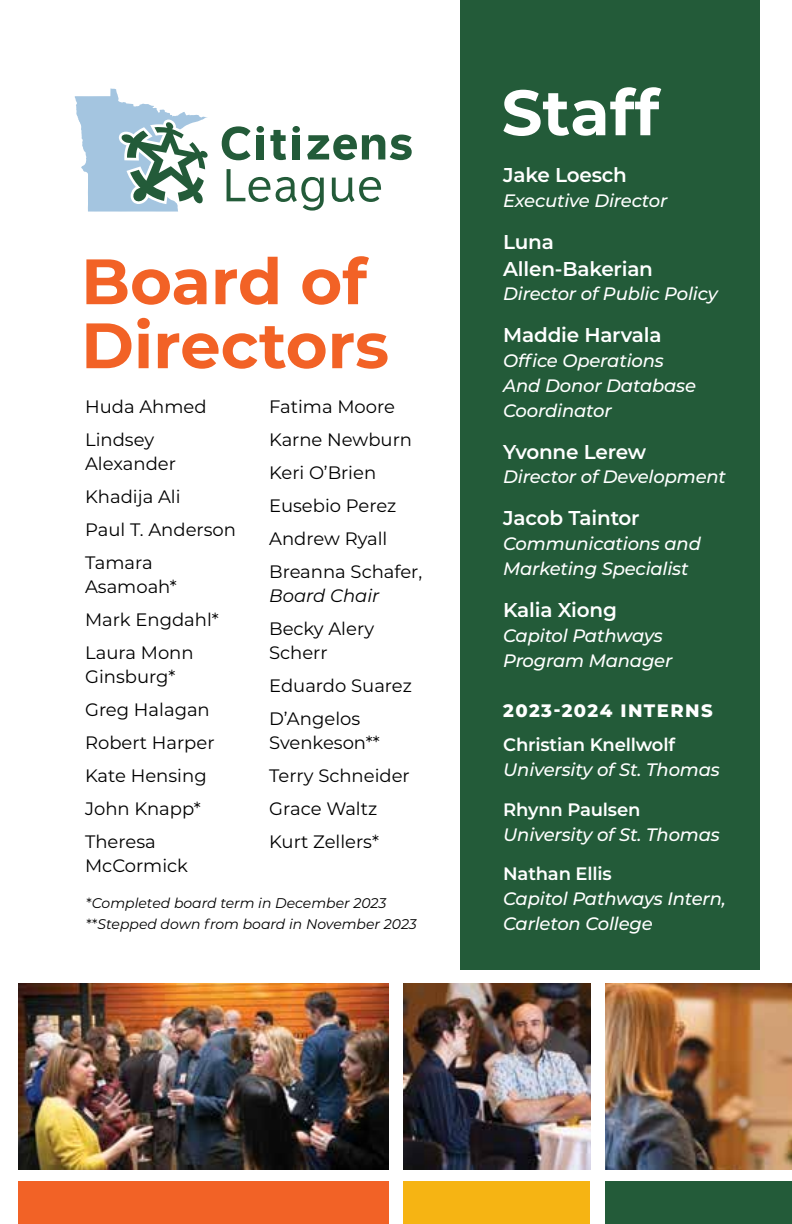
<style>
.page{position:relative;width:792px;height:1224px;background:#fff}
.page>*{position:absolute;margin:0;border:0;box-sizing:border-box;transform-origin:0 0}
.t1{font:700 64px/64px "Montserrat";color:#f26226}
.t2{font:700 64px "Montserrat";color:#fff}
.t3{font:600 20px/26.8px "Montserrat";letter-spacing:-.01em;color:#fff}
.t4{font:18px/33px "Montserrat";color:#000}
.t5{font:italic 500 18px/24.8px "Montserrat";letter-spacing:-.01em;color:#fff}
.t6{font:600 18px "Montserrat";letter-spacing:-.01em;color:#fff}
.t7{font:800 18px "Montserrat";letter-spacing:.08em;color:#fff}
.t8{font:italic 18px "Montserrat";color:#000}
.t9{font:italic 14px/21px "Montserrat";color:#000}
.s1{font-style:normal}
</style>
<div class="page">
<img style="left:404px;top:984px;width:186px;height:186px">
<img style="left:605px;top:984px;width:187px;height:186px">
<div style="left:18px;top:1181px;width:370px;height:43px;background:#f26226"></div>
<div style="left:404px;top:1181px;width:186px;height:43px;background:#f6b413"></div>
<div style="left:605px;top:1181px;width:187px;height:43px;background:#235b39"></div>
<img style="left:18px;top:984px;width:370px;height:186px">
<div style="left:460px;top:0;width:300px;height:969px;background:#235b39"></div>
<div style="left:257px;top:126px;width:7px;height:7px;background:#235b39;border-radius:50%"></div>
<div style="left:292px;top:126px;width:8px;height:7px;background:#235b39;border-radius:50%"></div>
<svg style="left:227px;top:169px;width:97px;height:42px"></svg>
<svg style="left:332px;top:177px;width:49px;height:25px"></svg>
<svg style="left:222px;top:126px;width:29px;height:34px"></svg>
<svg style="left:270px;top:130px;width:16px;height:30px"></svg>
<div style="left:293px;top:135px;width:7px;height:25px;background:#235b39"></div>
<svg style="left:307px;top:135px;width:105px;height:25px"></svg>
<div style="left:257px;top:135px;width:7px;height:25px;background:#235b39"></div>
<svg style="left:75px;top:88px;width:133px;height:124px"></svg>
<h1 class="t1" style="left:81px;top:246px;width:309px">Board of<br>Directors</h1>
<p class="t4" style="left:85px;top:390px;width:123px">Huda Ahmed<br>Lindsey</p>
<p class="t4" style="left:85px;top:447px;width:152px">Alexander<br>Khadija Ali<br>Paul T. Anderson<br>Tamara</p>
<p class="t4" style="left:85px;top:570px;width:135px">Asamoah*<br>Mark Engdahl*<br>Laura Monn</p>
<p class="t4" style="left:85px;top:660px;width:131px">Ginsburg*<br>Greg Halagan<br>Robert Harper<br>Kate Hensing<br>John Knapp*<br>Theresa</p>
<p class="t4" style="left:85px;top:849px;width:104px">McCormick</p>
<p class="t4" style="left:269px;top:390px;width:155px">Fatima Moore<br>Karne Newburn<br>Keri O’Brien<br>Eusebio Perez<br>Andrew Ryall<br>Breanna Schafer,</p>
<p class="t8" style="left:269px;top:583px;width:112px">Board Chair</p>
<p class="t4" style="left:269px;top:616px;width:107px;line-height:24px">Becky Alery<br>Scherr</p>
<p class="t4" style="left:269px;top:669px;width:144px">Eduardo Suarez<br>D’Angelos</p>
<p class="t4" style="left:269px;top:726px;width:142px">Svenkeson**<br>Terry Schneider<br>Grace Waltz<br>Kurt Zellers*</p>
<p class="t9" style="left:86px;top:892px;width:332px"><span class="s1">*</span>Completed board term in December 2023 <span class="s1">**</span>Stepped down from board in November 2023</p>
<h1 class="t2" style="left:502px;top:66px;width:159px">Staff</h1>
<p class="t3" style="left:503px;top:161px;width:125px">Jake Loesch</p>
<p class="t5" style="left:503px;top:187px;width:166px">Executive Director</p>
<p class="t3" style="left:503px;top:227px;width:151px">Luna<br>Allen-Bakerian</p>
<p class="t5" style="left:503px;top:281px;width:216px">Director of Public Policy</p>
<p class="t3" style="left:503px;top:321px;width:160px">Maddie Harvala</p>
<p class="t5" style="left:503px;top:348px;width:194px">Office Operations<br>And Donor Database<br>Coordinator</p>
<p class="t3" style="left:503px;top:437px;width:144px">Yvonne Lerew</p>
<p class="t5" style="left:503px;top:464px;width:224px">Director of Development</p>
<p class="t3" style="left:503px;top:504px;width:138px">Jacob Taintor</p>
<p class="t5" style="left:503px;top:531px;width:199px">Communications and<br>Marketing Specialist</p>
<p class="t3" style="left:503px;top:595px;width:115px">Kalia Xiong</p>
<p class="t5" style="left:503px;top:622px;width:171px">Capitol Pathways<br>Program Manager</p>
<p class="t7" style="left:503px;top:698px;width:211px">2023-2024 INTERNS</p>
<p class="t6" style="left:503px;top:732px;width:173px">Christian Knellwolf</p>
<p class="t5" style="left:503px;top:757px;width:218px">University of St. Thomas</p>
<p class="t6" style="left:503px;top:797px;width:139px">Rhynn Paulsen</p>
<p class="t5" style="left:503px;top:821px;width:218px">University of St. Thomas</p>
<p class="t6" style="left:503px;top:861px;width:110px">Nathan Ellis</p>
<p class="t5" style="left:503px;top:886px;width:224px">Capitol Pathways Intern,<br>Carleton College</p>
</div>
